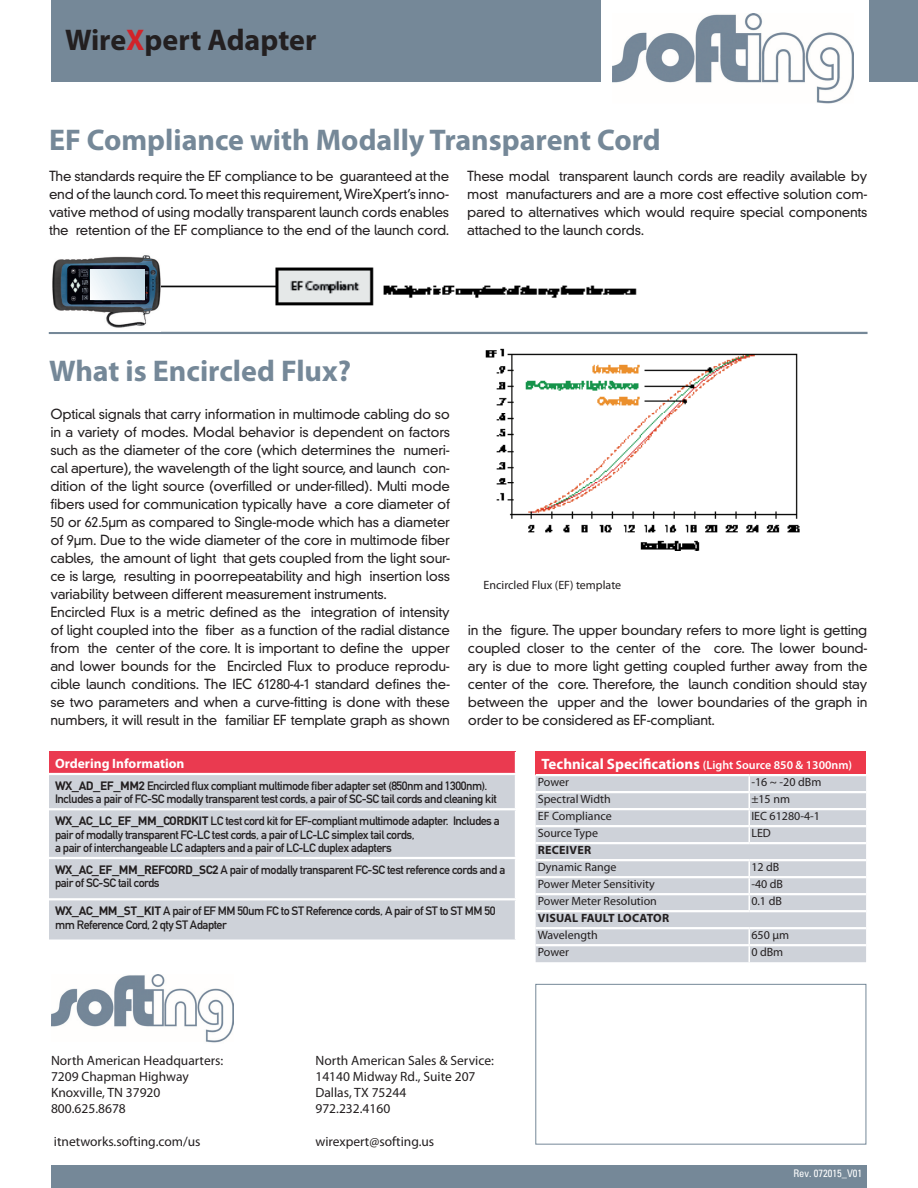
<style>
.page{position:relative;width:918px;height:1188px;background:#fff}
.page>*{position:absolute;margin:0;border:0;box-sizing:border-box;transform-origin:0 0}
.t1{font:700 30px "Myriad Pro";color:#758898}
.t2{font:700 30px "Myriad Pro";color:#231f20}
.t3{font:700 15px "Myriad Pro";color:#fff}
.t4{font:300 13.5px/18px "DIN Neuzeit Grotesk";letter-spacing:-.02em;color:#231f20;text-align:justify}
.t5{font:13.5px/16.2px "Myriad Pro";color:#231f20}
.t6{font:700 13.5px "Myriad Pro";color:#fff}
.t7{font:12px/13.5px "DIN Mittelschrift";letter-spacing:-.04em;color:#231f20}
.t8{font:12px "Myriad Pro";color:#231f20}
.t9{font:700 12px "Myriad Pro";letter-spacing:.02em;color:#231f20}
.t10{font:condensed 10.5px "Univers";color:#fff}
.s1{color:#d1232a}
.s2{font-family:"DIN";font-weight:700}
.s3{font-weight:600;font-size:12px}
</style>
<div class="page">
<img style="left:51px;top:974px;width:183px;height:69px">
<div style="left:51px;top:1166px;width:815px;height:22px;background:#758898"></div>
<div style="left:51px;top:0;width:867px;height:82px;background:#758898"></div>
<div style="left:601px;top:0;width:267px;height:103px;background:#fff"></div>
<img style="left:612px;top:14px;width:242px;height:89px">
<div style="left:536px;top:984px;width:330px;height:160px;border:1px solid #758898"></div>
<img style="left:485px;top:348px;width:315px;height:203px">
<div style="left:536px;top:752px;width:330px;height:23px;background:#ed394b"></div>
<div style="left:536px;top:776px;width:330px;height:186px;background:#ced2d9"></div>
<svg style="left:748px;top:776px;width:2px;height:66px"></svg>
<svg style="left:748px;top:861px;width:2px;height:49px"></svg>
<svg style="left:748px;top:929px;width:2px;height:33px"></svg>
<hr style="left:536px;top:774px;width:213px;height:2px;background:#fff">
<hr style="left:749px;top:774px;width:117px;height:2px;background:#fff">
<hr style="left:536px;top:791px;width:213px;height:2px;background:#fff">
<hr style="left:749px;top:791px;width:117px;height:2px;background:#fff">
<hr style="left:536px;top:808px;width:213px;height:2px;background:#fff">
<hr style="left:749px;top:808px;width:117px;height:2px;background:#fff">
<hr style="left:536px;top:825px;width:213px;height:2px;background:#fff">
<hr style="left:749px;top:825px;width:117px;height:2px;background:#fff">
<hr style="left:536px;top:842px;width:213px;height:2px;background:#fff">
<hr style="left:749px;top:842px;width:117px;height:2px;background:#fff">
<hr style="left:536px;top:859px;width:213px;height:2px;background:#fff">
<hr style="left:749px;top:859px;width:117px;height:2px;background:#fff">
<hr style="left:536px;top:876px;width:213px;height:2px;background:#fff">
<hr style="left:749px;top:876px;width:117px;height:2px;background:#fff">
<hr style="left:536px;top:893px;width:213px;height:2px;background:#fff">
<hr style="left:749px;top:893px;width:117px;height:2px;background:#fff">
<hr style="left:536px;top:910px;width:213px;height:2px;background:#fff">
<hr style="left:749px;top:910px;width:117px;height:2px;background:#fff">
<hr style="left:536px;top:927px;width:213px;height:2px;background:#fff">
<hr style="left:749px;top:927px;width:117px;height:2px;background:#fff">
<hr style="left:536px;top:944px;width:213px;height:2px;background:#fff">
<hr style="left:749px;top:944px;width:117px;height:2px;background:#fff">
<div style="left:49px;top:752px;width:467px;height:22px;background:#ea3a50"></div>
<div style="left:49px;top:775px;width:466px;height:164px;background:#ced2d9"></div>
<hr style="left:515px;top:752px;width:2px;height:21px;background:#fff">
<hr style="left:49px;top:773px;width:468px;height:2px;background:#fff">
<hr style="left:49px;top:808px;width:468px;height:2px;background:#fff">
<hr style="left:49px;top:857px;width:468px;height:2px;background:#fff">
<hr style="left:49px;top:898px;width:468px;height:2px;background:#fff">
<img style="left:160px;top:267px;width:477px;height:39px">
<hr style="left:49px;top:332px;width:819px;height:2px;background:#758898">
<img style="left:52px;top:255px;width:108px;height:73px">
<div style="left:90px;top:269px;width:55px;height:31px;background:linear-gradient(to right,#f6fafc,#c8dee9)"></div>
<h1 class="t2" style="left:65px;top:20px;width:253px">Wire<span class="s1">X</span>pert Adapter</h1>
<h1 class="t1" style="left:49px;top:120px;width:613px">EF Compliance with Modally Transparent Cord</h1>
<p class="t4" style="left:49px;top:167px;width:402px">The standards require the EF compliance to be guaranteed at the end of the launch cord. To meet this requirement, WireXpert’s inno&shy;vative method of using modally transparent launch cords enables the retention of the EF compliance to the end of the launch cord.</p>
<p class="t4" style="left:467px;top:167px;width:402px">These modal transparent launch cords are readily available by most manufacturers and are a more cost effective solution com&shy;pared to alternatives which would require special components attached to the launch cords.</p>
<h1 class="t1" style="left:49px;top:351px;width:304px">What is Encircled Flux?</h1>
<p class="t4" style="left:50px;top:405px;width:401px;text-align:left">Optical signals that carry information in multimode cabling do so in a variety of modes. Modal behavior is dependent on factors such as the diameter of the core (which determines the numeri&shy;cal aperture), the wavelength of the light source, and launch con&shy;dition of the light source (overfilled or under-filled). Multi mode fibers used for communication typically have a core diameter of 50 or 62.5μm as compared to Single-mode which has a diameter of 9μm. Due to the wide diameter of the core in multimode fiber cables, the amount of light that gets coupled from the light sour&shy;ce is large, resulting in poorrepeatability and high insertion loss variability between different measurement instruments.<br>Encircled Flux is a metric defined as the integration of intensity of light coupled into the fiber as a function of the radial distance from the center of the core. It is important to define the upper and lower bounds for the Encircled Flux to produce reprodu&shy;cible launch conditions. The IEC 61280-4-1 standard defines the&shy;se two parameters and when a curve-fitting is done with these numbers, it will result in the familiar EF template graph as shown</p>
<p class="t8" style="left:484px;top:578px;width:139px">Encircled Flux (EF) template</p>
<p class="t4" style="left:468px;top:621px;width:401px">in the figure. The upper boundary refers to more light is getting coupled closer to the center of the core. The lower bound&shy;ary is due to more light getting coupled further away from the center of the core. Therefore, the launch condition should stay between the upper and the lower boundaries of the graph in order to be considered as EF-compliant.</p>
<p class="t6" style="left:55px;top:755px;width:131px">Ordering Information</p>
<p class="t7" style="left:55px;top:779px;width:443px"><span class="s2">WX_AD_EF_MM2</span> Encircled flux compliant multimode fiber adapter set (850nm and 1300nm).<br>Includes a pair of FC-SC modally transparent test cords, a pair of SC-SC tail cords and cleaning kit</p>
<p class="t7" style="left:55px;top:814px;width:446px"><span class="s2">WX_AC_LC_EF_MM_CORDKIT</span> LC test cord kit for EF-compliant multimode adapter. Includes a pair of modally transparent FC-LC test cords, a pair of LC-LC simplex tail cords,<br>a pair of interchangeable LC adapters and a pair of LC-LC duplex adapters</p>
<p class="t7" style="left:55px;top:863px;width:452px"><span class="s2">WX_AC_EF_MM_REFCORD_SC2</span> A pair of modally transparent FC-SC test reference cords and a pair of SC-SC tail cords</p>
<p class="t7" style="left:55px;top:904px;width:442px"><span class="s2">WX_AC_MM_ST_KIT</span> A pair of EF MM 50um FC to ST Reference cords, A pair of ST to ST MM 50 mm Reference Cord, 2 qty ST Adapter</p>
<p class="t3" style="left:542px;top:754px;width:312px">Technical Specifications <span class="s3">(Light Source 850 &amp; 1300nm)</span></p>
<p class="t8" style="left:538px;top:775px;width:33px">Power</p>
<p class="t8" style="left:751px;top:775px;width:72px">-16 ~ -20 dBm</p>
<p class="t8" style="left:538px;top:792px;width:75px">Spectral Width</p>
<p class="t8" style="left:751px;top:792px;width:40px">±15 nm</p>
<p class="t8" style="left:538px;top:809px;width:75px">EF Compliance</p>
<p class="t8" style="left:751px;top:809px;width:70px">IEC 61280-4-1</p>
<p class="t8" style="left:538px;top:826px;width:62px">Source Type</p>
<p class="t8" style="left:751px;top:826px;width:21px">LED</p>
<p class="t9" style="left:538px;top:842px;width:15px">Receiver</p>
<p class="t8" style="left:538px;top:860px;width:80px">Dynamic Range</p>
<p class="t8" style="left:751px;top:860px;width:30px">12 dB</p>
<p class="t8" style="left:538px;top:877px;width:119px">Power Meter Sensitivity</p>
<p class="t8" style="left:751px;top:877px;width:33px">-40 dB</p>
<p class="t8" style="left:538px;top:894px;width:121px">Power Meter Resolution</p>
<p class="t8" style="left:751px;top:894px;width:32px">0.1 dB</p>
<p class="t9" style="left:538px;top:910px;width:94px">Vis ual Fault Locator</p>
<p class="t8" style="left:538px;top:928px;width:61px">Wavelength</p>
<p class="t8" style="left:751px;top:928px;width:39px">650 μm</p>
<p class="t8" style="left:538px;top:945px;width:33px">Power</p>
<p class="t8" style="left:751px;top:945px;width:33px">0 dBm</p>
<p class="t5" style="left:51px;top:1052px;width:174px">North American Headquarters:<br>7209 Chapman Highway<br>Knoxville, TN 37920<br>800.625.8678</p>
<p class="t5" style="left:54px;top:1133px;width:148px">itnetworks.softing.com/us</p>
<p class="t5" style="left:315px;top:1052px;width:180px">North American Sales &amp; Service:<br>14140 Midway Rd., Suite 207<br>Dallas, TX 75244<br>972.232.4160</p>
<p class="t5" style="left:315px;top:1133px;width:120px">wirexpert@softing.us</p>
<p class="t10" style="left:793px;top:1167px;width:70px">Rev. 072015_V01</p>
</div>
